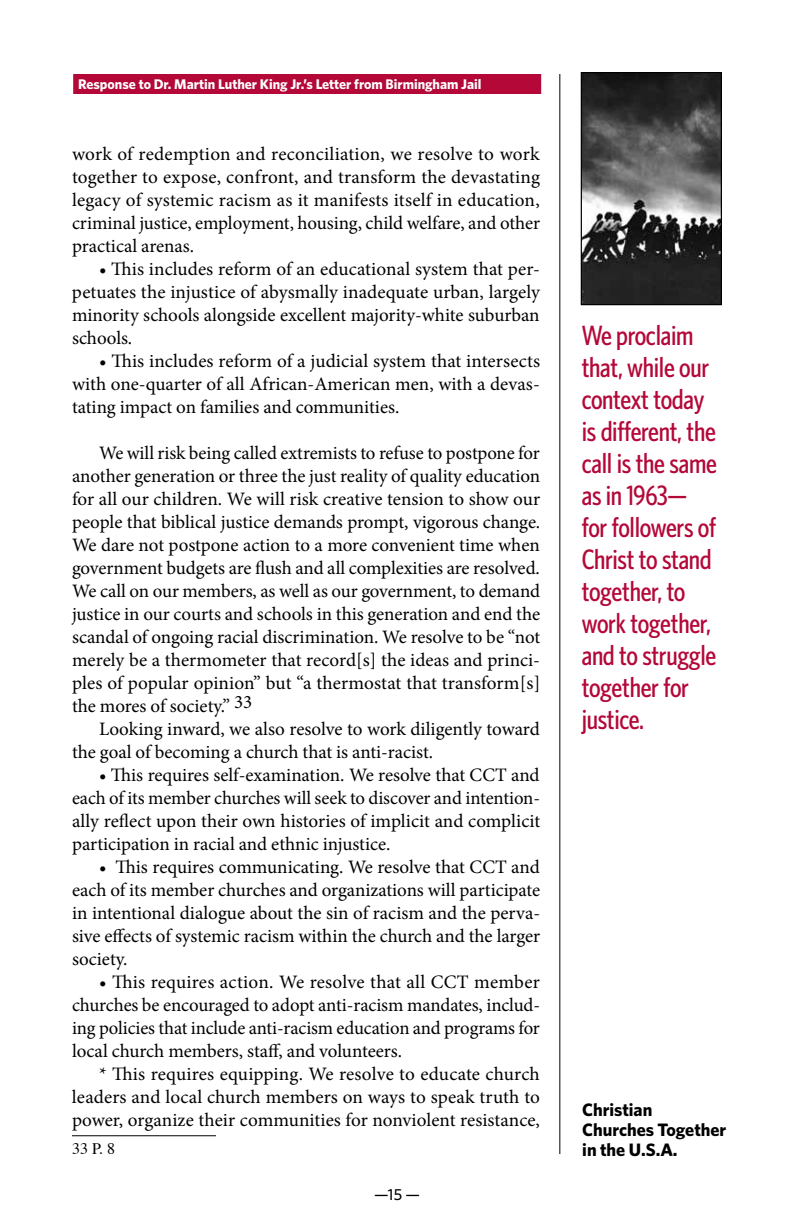
<style>
.page{position:relative;width:792px;height:1224px;background:#fff}
.page>*{position:absolute;margin:0;border:0;box-sizing:border-box;transform-origin:0 0}
.t1{font:500 condensed 28px/32px "Whitney HTF";letter-spacing:-.01em;color:#b30838}
.t2{font:19px/23px "Minion Pro";color:#000;text-align:justify}
.t3{font:700 18px/20px "Whitney HTF";color:#000}
.t4{font:16px "Times";color:#000}
.t5{font:500 16px "Whitney HTF";color:#000}
.t6{font:700 14px "Whitney HTF";color:#fff}
</style>
<div class="page">
<div style="left:73px;top:74px;width:468px;height:20px;background:#b30838"></div>
<hr style="left:559px;top:74px;width:1px;height:1080px;background:#000">
<hr style="left:72px;top:1135px;width:144px;height:1px;background:#000">
<img style="left:583px;top:74px;width:137px;height:229px">
<div style="left:581px;top:72px;width:141px;height:233px;border:1px solid #000"></div>
<p class="t6" style="left:78px;top:76px;width:405px">Response to Dr. Martin Luther King Jr.’s Letter from Birmingham Jail</p>
<p class="t2" style="left:72px;top:142px;width:470px">work of redemption and reconciliation, we resolve to work together to expose, confront, and transform the devastating legacy of systemic racism as it manifests itself in education, criminal justice, employment, housing, child welfare, and other practical arenas.</p>
<p class="t2" style="left:72px;top:257px;width:470px;text-indent:27px">• This includes reform of an educational system that per&shy;petuates the injustice of abysmally inadequate urban, largely minority schools alongside excellent majority-white suburban schools.</p>
<p class="t2" style="left:72px;top:349px;width:470px;text-indent:27px">• This includes reform of a judicial system that intersects with one-quarter of all African-American men, with a devas&shy;tating impact on families and communities.</p>
<p class="t2" style="left:72px;top:441px;width:470px;text-indent:27px">We will risk being called extremists to refuse to postpone for another generation or three the just reality of quality education for all our children. We will risk creative tension to show our people that biblical justice demands prompt, vigorous change.<br>We dare not postpone action to a more convenient time when government budgets are flush and all complexities are resolved.<br>We call on our members, as well as our government, to demand justice in our courts and schools in this generation and end the scandal of ongoing racial discrimination. We resolve to be “not merely be a thermometer that record[s] the ideas and princi&shy;ples of popular opinion” but “a thermostat that transform[s] the mores of society.” 33</p>
<p class="t2" style="left:72px;top:717px;width:469px;text-indent:27px">Looking inward, we also resolve to work diligently toward the goal of becoming a church that is anti-racist.</p>
<p class="t2" style="left:72px;top:763px;width:470px;text-indent:27px">• This requires self-examination. We resolve that CCT and each of its member churches will seek to discover and intention&shy;ally reflect upon their own histories of implicit and complicit participation in racial and ethnic injustice.</p>
<p class="t2" style="left:72px;top:855px;width:470px;text-indent:27px">• This requires communicating. We resolve that CCT and each of its member churches and organizations will participate in intentional dialogue about the sin of racism and the perva&shy;sive effects of systemic racism within the church and the larger society.</p>
<p class="t2" style="left:72px;top:970px;width:470px;text-indent:27px">• This requires action. We resolve that all CCT member churches be encouraged to adopt anti-racism mandates, includ&shy;ing policies that include anti-racism education and programs for local church members, staff, and volunteers.</p>
<p class="t2" style="left:72px;top:1062px;width:469px;text-indent:27px">* This requires equipping. We resolve to educate church leaders and local church members on ways to speak truth to power, organize their communities for nonviolent resistance,</p>
<p class="t4" style="left:72px;top:1138px;width:45px">33 P. 8</p>
<p class="t5" style="left:374px;top:1185px;width:47px">—15 —</p>
<h1 class="t1" style="left:582px;top:319px;width:137px">We proclaim that, while our context today is different, the call is the same as in 1963— for followers of<br>Christ to stand together, to work together, and to struggle together for justice.</h1>
<p class="t3" style="left:582px;top:1099px;width:146px">Christian<br>Churches Together in the U.S.A.</p>
</div>
